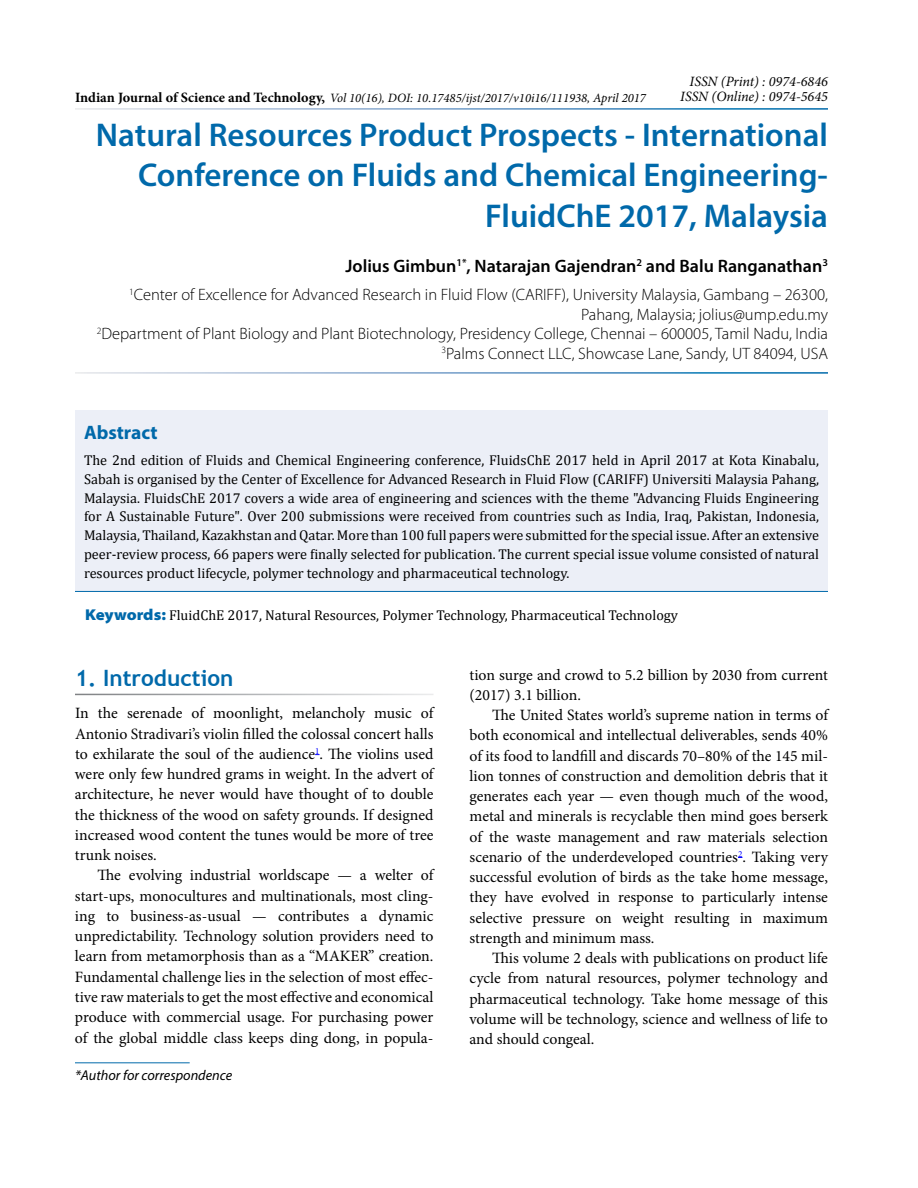
<style>
.page{position:relative;width:918px;height:1188px;background:#fff}
.page>*{position:absolute;margin:0;border:0;box-sizing:border-box;transform-origin:0 0}
.t1{font:600 33px/40.5px "Myriad Pro";color:#0069aa;text-align:right}
.t2{font:700 22.5px "Trebuchet MS";color:#0069aa}
.t3{font:700 19.5px "Myriad Pro";color:#0069aa}
.t4{font:600 18px "Myriad Pro";color:#000}
.t5{font:300 16.5px/19.5px "Myriad Pro";color:#000;text-align:right}
.t6{font:15.75px/20.2px "Minion Pro";color:#000;text-align:justify}
.t7{font:14.25px/18.8px "Cambria";color:#000;text-align:justify}
.t8{font:italic 14.25px/15px "Minion Pro";color:#000;text-align:right}
.t9{font:italic 14.25px "Myriad Pro";color:#000}
.t10{font:italic 12.75px "Minion Pro";color:#000}
.s1{font-weight:700;font-style:normal;font-size:14.25px}
.s2{font-family:"Myriad Pro";font-weight:900;font-stretch:semi-expanded;font-size:15.75px;color:#0069aa}
</style>
<div class="page">
<hr style="left:75px;top:1062px;width:115px;height:1px;background:#0069aa">
<div style="left:75px;top:411px;width:753px;height:180px;background:#eceff7"></div>
<hr style="left:75px;top:591px;width:753px;height:1px;background:#0069aa">
<p class="t8" style="left:680px;top:74px;width:149px">ISSN (Print) : 0974-6846<br>ISSN (Online) : 0974-5645</p>
<h1 class="t1" style="left:96px;top:113px;width:734px">Natural Resources Product Prospects - International<br>Conference on Fluids and Chemical Engineering-<br>FluidChE 2017, Malaysia</h1>
<p class="t4" style="left:346px;top:254px;width:484px">Jolius Gimbun<sup>1*</sup>, Natarajan Gajendran<sup>2</sup> and Balu Ranganathan<sup>3</sup></p>
<p class="t5" style="left:97px;top:285px;width:733px"><sup>1</sup>Center of Excellence for Advanced Research in Fluid Flow (CARIFF), University Malaysia, Gambang – 26300, Pahang, Malaysia; jolius@ump.edu.my<br><sup>2</sup>Department of Plant Biology and Plant Biotechnology, Presidency College, Chennai – 600005, Tamil Nadu, India <sup>3</sup>Palms Connect LLC, Showcase Lane, Sandy, UT 84094, USA</p>
<p class="t10" style="left:75px;top:90px;width:573px"><span class="s1">Indian Journal of Science and Technology,</span> Vol 10(16), DOI: 10.17485/ijst/2017/v10i16/111938, April 2017</p>
<p class="t3" style="left:84px;top:420px;width:75px">Abstract</p>
<p class="t7" style="left:84px;top:451px;width:737px">The 2nd edition of Fluids and Chemical Engineering conference, FluidsChE 2017 held in April 2017 at Kota Kinabalu, Sabah is organised by the Center of Excellence for Advanced Research in Fluid Flow (CARIFF) Universiti Malaysia Pahang, Malaysia. FluidsChE 2017 covers a wide area of engineering and sciences with the theme "Advancing Fluids Engineering for A Sustainable Future". Over 200 submissions were received from countries such as India, Iraq, Pakistan, Indonesia, Malaysia, Thailand, Kazakhstan and Qatar. More than 100 full papers were submitted for the special issue. After an extensive peer-review process, 66 papers were finally selected for publication. The current special issue volume consisted of natural resources product lifecycle, polymer technology and pharmaceutical technology.</p>
<p class="t7" style="left:85px;top:606px;width:594px"><span class="s2">Keywords:</span> FluidChE 2017, Natural Resources, Polymer Technology, Pharmaceutical Technology</p>
<h2 class="t2" style="left:75px;top:664px;width:160px">1. Introduction</h2>
<p class="t6" style="left:75px;top:703px;width:360px">In the serenade of moonlight, melancholy music of Antonio Stradivari’s violin filled the colossal concert halls to exhilarate the soul of the audience<sup>1</sup>. The violins used were only few hundred grams in weight. In the advert of architecture, he never would have thought of to double the thickness of the wood on safety grounds. If designed increased wood content the tunes would be more of tree trunk noises.</p>
<p class="t6" style="left:75px;top:865px;width:360px;text-indent:23px">The evolving industrial worldscape — a welter of start-ups, monocultures and multinationals, most cling&shy;ing to business-as-usual — contributes a dynamic unpredictability. Technology solution providers need to learn from metamorphosis than as a “MAKER” creation.<br>Fundamental challenge lies in the selection of most effec&shy;tive raw materials to get the most effective and economical produce with commercial usage. For purchasing power of the global middle class keeps ding dong, in popula-</p>
<p class="t9" style="left:75px;top:1066px;width:159px">*Author for correspondence</p>
<p class="t6" style="left:470px;top:664px;width:360px">tion surge and crowd to 5.2 billion by 2030 from current (2017) 3.1 billion.</p>
<p class="t6" style="left:469px;top:705px;width:360px;text-indent:23px">The United States world’s supreme nation in terms of both economical and intellectual deliverables, sends 40% of its food to landfill and discards 70–80% of the 145 mil&shy;lion tonnes of construction and demolition debris that it generates each year — even though much of the wood, metal and minerals is recyclable then mind goes berserk of the waste management and raw materials selection scenario of the underdeveloped countries<sup>2</sup>. Taking very successful evolution of birds as the take home message, they have evolved in response to particularly intense selective pressure on weight resulting in maximum strength and minimum mass.</p>
<p class="t6" style="left:469px;top:948px;width:360px;text-indent:23px">This volume 2 deals with publications on product life cycle from natural resources, polymer technology and pharmaceutical technology. Take home message of this volume will be technology, science and wellness of life to and should congeal.</p>
</div>
